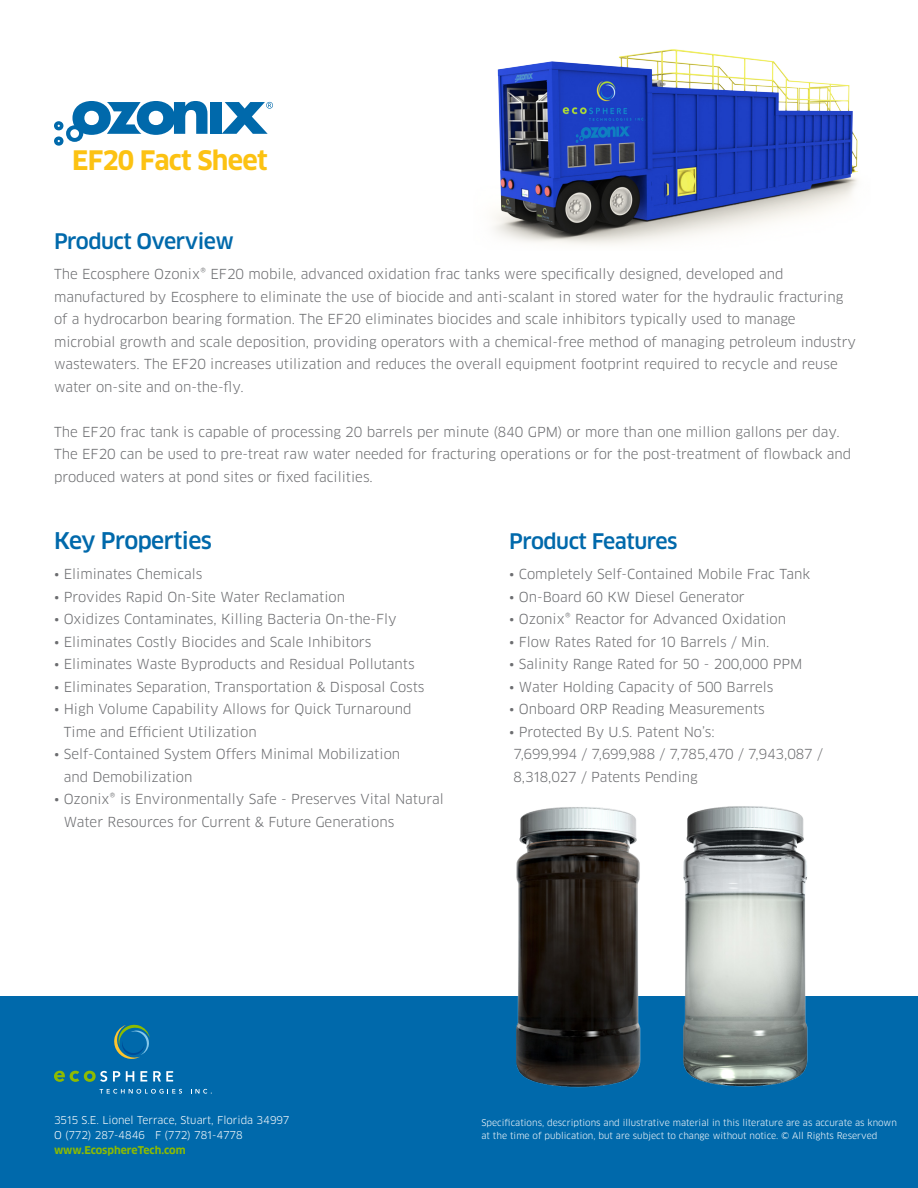
<style>
.page{position:relative;width:918px;height:1188px;background:#fff}
.page>*{position:absolute;margin:0;border:0;box-sizing:border-box;transform-origin:0 0}
.t1{font:700 26.25px "Clan LF";letter-spacing:-.025em;color:#fcc212}
.t2{font:500 22.5px "Clan LF";letter-spacing:-.025em;color:#0069ab}
.t3{font:500 21px "Clan LF";letter-spacing:-.025em;color:#0069ab}
.t4{font:13.5px/22.5px "Clan LF";color:#6c6d70}
.t5{font:10.5px "Clan LF";color:#fff}
.t6{font:700 10.5px "Clan LF";color:#8dbb00}
.t7{font:9px "Clan LF";color:#fff}
</style>
<div class="page">
<div style="left:0;top:996px;width:918px;height:192px;background:#0069ab"></div>
<div style="left:210px;top:102px;width:12px;height:32px;background:#0069ab"></div>
<svg style="left:54px;top:101px;width:153px;height:45px"></svg>
<svg style="left:222px;top:102px;width:51px;height:32px"></svg>
<img style="left:494px;top:49px;width:364px;height:196px">
<svg style="left:114px;top:1024px;width:36px;height:35px"></svg>
<svg style="left:54px;top:1071px;width:53px;height:11px"></svg>
<svg style="left:113px;top:1071px;width:7px;height:11px"></svg>
<svg style="left:126px;top:1071px;width:8px;height:11px"></svg>
<svg style="left:140px;top:1071px;width:7px;height:11px"></svg>
<svg style="left:153px;top:1071px;width:20px;height:11px"></svg>
<svg style="left:100px;top:1089px;width:82px;height:5px"></svg>
<svg style="left:191px;top:1089px;width:21px;height:5px"></svg>
<img style="left:516px;top:806px;width:292px;height:282px">
<p class="t1" style="left:72px;top:144px;width:197px">EF20 Fact Sheet</p>
<p class="t3" style="left:54px;top:228px;width:181px">Product Overview</p>
<p class="t4" style="left:54px;top:263px;width:804px">The Ecosphere Ozonix® EF20 mobile, advanced oxidation frac tanks were specifically designed, developed and manufactured by Ecosphere to eliminate the use of biocide and anti-scalant in stored water for the hydraulic fracturing of a hydrocarbon bearing formation. The EF20 eliminates biocides and scale inhibitors typically used to manage microbial growth and scale deposition, providing operators with a chemical-free method of managing petroleum industry wastewaters. The EF20 increases utilization and reduces the overall equipment footprint required to recycle and reuse water on-site and on-the-fly.</p>
<p class="t4" style="left:54px;top:421px;width:799px">The EF20 frac tank is capable of processing 20 barrels per minute (840 GPM) or more than one million gallons per day.<br>The EF20 can be used to pre-treat raw water needed for fracturing operations or for the post-treatment of flowback and produced waters at pond sites or fixed facilities.</p>
<p class="t2" style="left:54px;top:527px;width:160px">Key Properties</p>
<p class="t4" style="left:54px;top:563px;width:150px">• Eliminates Chemicals</p>
<p class="t4" style="left:54px;top:586px;width:293px">• Provides Rapid On-Site Water Reclamation</p>
<p class="t4" style="left:54px;top:608px;width:344px">• Oxidizes Contaminates, Killing Bacteria On-the-Fly</p>
<p class="t4" style="left:54px;top:631px;width:319px">• Eliminates Costly Biocides and Scale Inhibitors</p>
<p class="t4" style="left:54px;top:653px;width:362px">• Eliminates Waste Byproducts and Residual Pollutants</p>
<p class="t4" style="left:54px;top:676px;width:372px">• Eliminates Separation, Transportation &amp; Disposal Costs</p>
<p class="t4" style="left:64px;top:698px;width:349px;text-indent:-10px">• High Volume Capability Allows for Quick Turnaround<br>Time and Efficient Utilization</p>
<p class="t4" style="left:64px;top:743px;width:338px;text-indent:-10px">• Self-Contained System Offers Minimal Mobilization and Demobilization</p>
<p class="t4" style="left:64px;top:788px;width:381px;text-indent:-10px">• Ozonix® is Environmentally Safe - Preserves Vital Natural<br>Water Resources for Current &amp; Future Generations</p>
<p class="t3" style="left:509px;top:529px;width:170px">Product Features</p>
<p class="t4" style="left:509px;top:563px;width:303px">• Completely Self-Contained Mobile Frac Tank</p>
<p class="t4" style="left:509px;top:586px;width:237px">• On-Board 60 KW Diesel Generator</p>
<p class="t4" style="left:509px;top:608px;width:278px">• Ozonix® Reactor for Advanced Oxidation</p>
<p class="t4" style="left:509px;top:631px;width:262px">• Flow Rates Rated for 10 Barrels / Min.</p>
<p class="t4" style="left:509px;top:653px;width:295px">• Salinity Range Rated for 50 - 200,000 PPM</p>
<p class="t4" style="left:509px;top:676px;width:266px">• Water Holding Capacity of 500 Barrels</p>
<p class="t4" style="left:509px;top:698px;width:257px">• Onboard ORP Reading Measurements</p>
<p class="t4" style="left:509px;top:721px;width:207px">• Protected By U.S. Patent No’s:</p>
<p class="t4" style="left:513px;top:743px;width:311px">7,699,994 / 7,699,988 / 7,785,470 / 7,943,087 /</p>
<p class="t4" style="left:513px;top:766px;width:186px">8,318,027 / Patents Pending</p>
<p class="t5" style="left:54px;top:1114px;width:237px">3515 S.E. Lionel Terrace, Stuart, Florida 34997</p>
<p class="t5" style="left:54px;top:1129px;width:190px">O (772) 287-4846 F (772) 781-4778</p>
<p class="t6" style="left:54px;top:1144px;width:133px">www.EcosphereTech.com</p>
<p class="t7" style="left:482px;top:1117px;width:417px">Specifications, descriptions and illustrative material in this literature are as accurate as known</p>
<p class="t7" style="left:482px;top:1131px;width:398px">at the time of publication, but are subject to change without notice. © All Rights Reserved</p>
</div>
